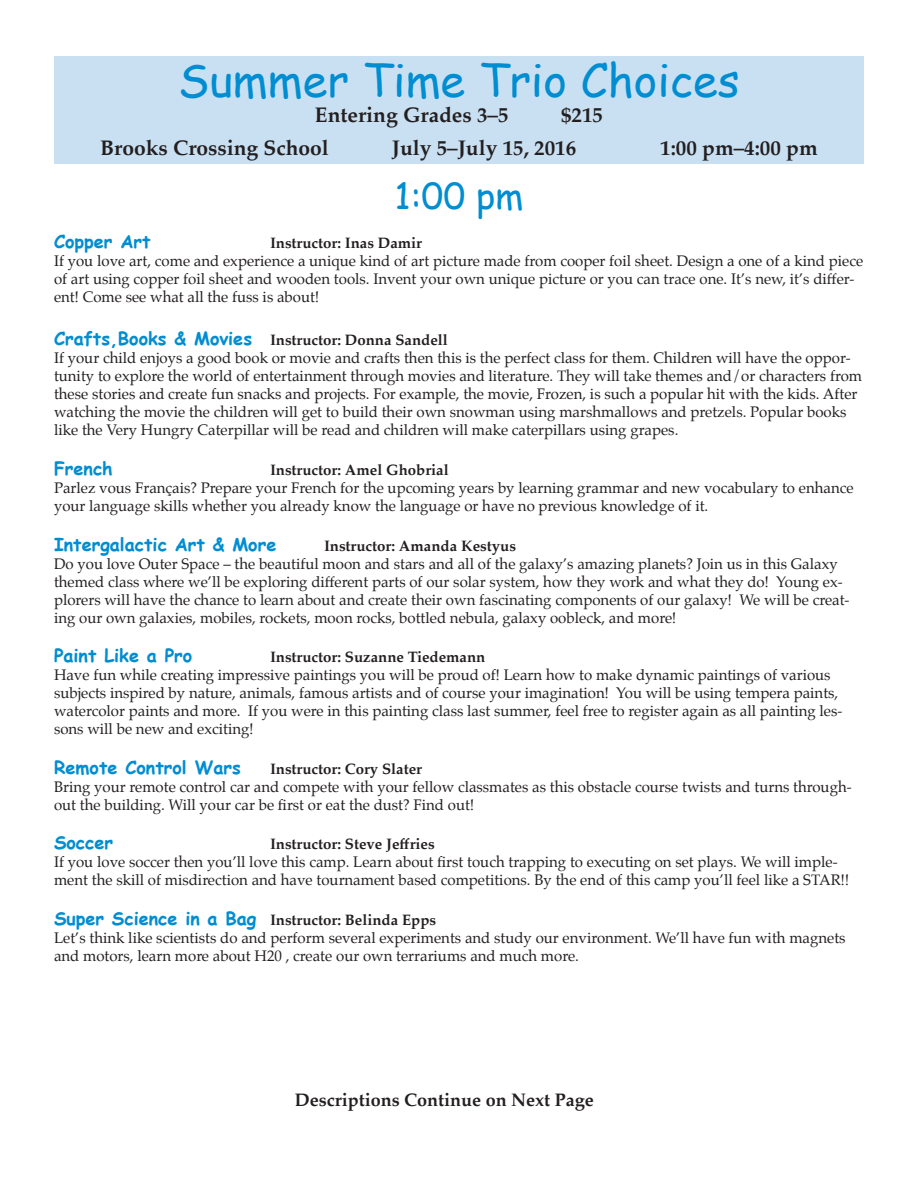
<style>
.page{position:relative;width:918px;height:1188px;background:#fff}
.page>*{position:absolute;margin:0;border:0;box-sizing:border-box;transform-origin:0 0}
.Headline_-HW-Purple{font:45px "Comic Sans MS";color:#008dd1}
.Headline-HW-36{font:36px "Comic Sans MS";color:#008dd1}
.Subhead_14{font:700 21px "Palatino";color:#231f20}
.Brochure{font:700 18px "Comic Sans MS";color:#008dd1}
.Brochure_3{font:700 18px "Comic Sans MS";color:#008dd1}
.Brochure-2{font:700 18px "Palatino";color:#231f20}
.Brochure-3{font:15px/18px "Palatino";color:#231f20}
.Brochure_3-2{font:15px/18px "Palatino";color:#231f20}
.Brochure-4{font:700 15px "Palatino";color:#231f20}
.Brochure_3-3{font:700 15px "Palatino";color:#231f20}
.s1{font-family:"Comic Sans MS";font-size:18px;color:#008dd1}
</style>
<div class="page">
<div style="left:54px;top:56px;width:810px;height:107px;background:#c9e0f2"></div>
<p class="Headline_-HW-Purple" style="left:178px;top:48px;width:563px">Summer Time Trio Choices</p>
<p class="Subhead_14" style="left:315px;top:97px;width:195px">Entering Grades 3–5</p>
<p class="Subhead_14" style="left:561px;top:97px;width:43px">$215</p>
<p class="Subhead_14" style="left:100px;top:130px;width:230px">Brooks Crossing School</p>
<p class="Subhead_14" style="left:392px;top:130px;width:186px">July 5–July 15, 2016</p>
<p class="Subhead_14" style="left:660px;top:130px;width:159px">1:00 pm–4:00 pm</p>
<p class="Headline-HW-36" style="left:395px;top:169px;width:130px">1:00 pm</p>
<p class="Brochure_3" style="left:54px;top:228px;width:98px">Copper Art</p>
<p class="Brochure_3-3" style="left:270px;top:230px;width:154px">Instructor: Inas Damir</p>
<p class="Brochure_3-2" style="left:54px;top:252px;width:811px">If you love art, come and experience a unique kind of art picture made from cooper foil sheet. Design a one of a kind piece of art using copper foil sheet and wooden tools. Invent your own unique picture or you can trace one. It’s new, it’s differ&shy;ent! Come see what all the fuss is about!</p>
<p class="Brochure_3-3" style="left:54px;top:327px;width:395px"><span class="s1">Crafts,Books &amp; Movies</span> Instructor: Donna Sandell</p>
<p class="Brochure-3" style="left:54px;top:349px;width:810px">If your child enjoys a good book or movie and crafts then this is the perfect class for them. Children will have the oppor&shy;tunity to explore the world of entertainment through movies and literature. They will take themes and/or characters from these stories and create fun snacks and projects. For example, the movie, Frozen, is such a popular hit with the kids. After watching the movie the children will get to build their own snowman using marshmallows and pretzels. Popular books like the Very Hungry Caterpillar will be read and children will make caterpillars using grapes.</p>
<p class="Brochure_3" style="left:54px;top:455px;width:60px">French</p>
<p class="Brochure_3-3" style="left:270px;top:457px;width:180px">Instructor: Amel Ghobrial</p>
<p class="Brochure-3" style="left:54px;top:479px;width:801px">Parlez vous Français? Prepare your French for the upcoming years by learning grammar and new vocabulary to enhance your language skills whether you already know the language or have no previous knowledge of it.</p>
<p class="Brochure" style="left:54px;top:531px;width:224px">Intergalactic Art &amp; More</p>
<p class="Brochure-4" style="left:324px;top:533px;width:194px">Instructor: Amanda Kestyus</p>
<p class="Brochure-3" style="left:54px;top:554px;width:797px">Do you love Outer Space – the beautiful moon and stars and all of the galaxy’s amazing planets? Join us in this Galaxy themed class where we’ll be exploring different parts of our solar system, how they work and what they do! Young ex&shy;plorers will have the chance to learn about and create their own fascinating components of our galaxy! We will be creat&shy;ing our own galaxies, mobiles, rockets, moon rocks, bottled nebula, galaxy oobleck, and more!</p>
<p class="Brochure" style="left:54px;top:642px;width:140px">Paint Like a Pro</p>
<p class="Brochure-4" style="left:270px;top:644px;width:217px">Instructor: Suzanne Tiedemann</p>
<p class="Brochure_3-2" style="left:54px;top:666px;width:790px">Have fun while creating impressive paintings you will be proud of! Learn how to make dynamic paintings of various subjects inspired by nature, animals, famous artists and of course your imagination! You will be using tempera paints, watercolor paints and more. If you were in this painting class last summer, feel free to register again as all painting les&shy;sons will be new and exciting!</p>
<p class="Brochure_3" style="left:54px;top:754px;width:188px">Remote Control Wars</p>
<p class="Brochure_3-3" style="left:270px;top:756px;width:154px">Instructor: Cory Slater</p>
<p class="Brochure-3" style="left:54px;top:778px;width:799px">Bring your remote control car and compete with your fellow classmates as this obstacle course twists and turns through&shy;out the building. Will your car be first or eat the dust? Find out!</p>
<p class="Brochure" style="left:54px;top:829px;width:61px">Soccer</p>
<p class="Brochure-4" style="left:270px;top:831px;width:166px">Instructor: Steve Jeffries</p>
<p class="Brochure-3" style="left:54px;top:853px;width:797px">If you love soccer then you’ll love this camp. Learn about first touch trapping to executing on set plays. We will imple&shy;ment the skill of misdirection and have tournament based competitions. By the end of this camp you’ll feel like a STAR!!</p>
<p class="Brochure-4" style="left:54px;top:907px;width:384px"><span class="s1">Super Science in a Bag</span> Instructor: Belinda Epps</p>
<p class="Brochure-3" style="left:54px;top:929px;width:793px">Let’s think like scientists do and perform several experiments and study our environment. We’ll have fun with magnets and motors, learn more about H20 , create our own terrariums and much more.</p>
<p class="Brochure-2" style="left:295px;top:1084px;width:300px">Descriptions Continue on Next Page</p>
</div>
